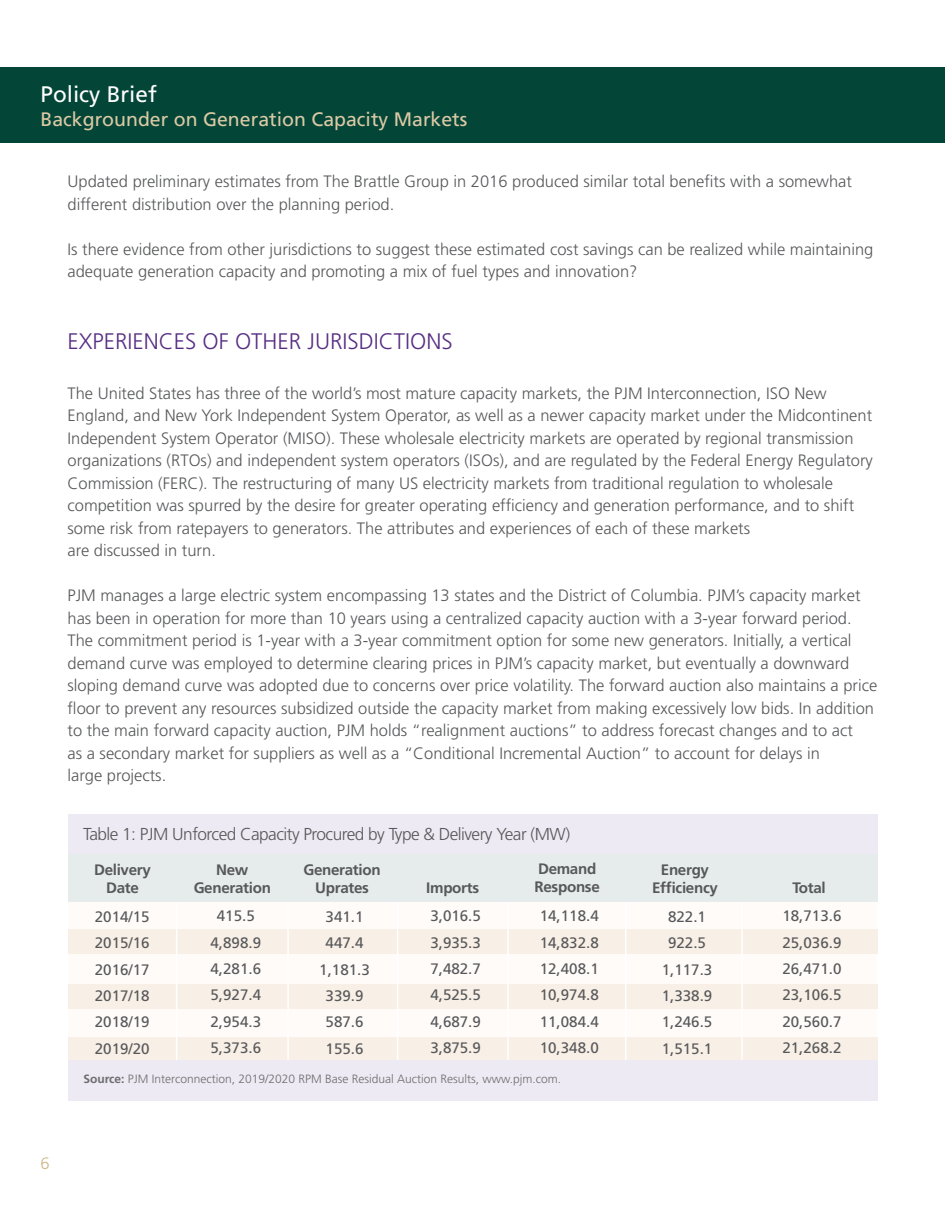
<style>
.page{position:relative;width:945px;height:1215px;background:#fff}
.page>*{position:absolute;margin:0;border:0;box-sizing:border-box;transform-origin:0 0}
.t1{font:300 22.5px "Frutiger";color:#572d83}
.t2{font:22.5px "Frutiger";color:#fff}
.t3{font:19.5px "Frutiger";color:#dcc9a5}
.t4{font:300 17.25px "Frutiger";letter-spacing:-.03em;color:#57585a}
.t5{font:300 16.5px/22.5px "Frutiger";color:#57585a}
.t6{font:300 16.5px "Frutiger";color:#cdb684}
.t7{font:15.15px "Frutiger";color:#57585a}
.t8{font:700 15.15px/18.1px "Frutiger";letter-spacing:-.02em;color:#57585a;text-align:center}
.t9{font:300 12px "Frutiger";color:#6c6d70}
.s1{font-weight:700}
</style>
<div class="page">
<div style="left:932px;top:68px;width:13px;height:75px;background:#034638"></div>
<div style="left:0;top:68px;width:932px;height:75px;background:#034638"></div>
<div style="left:68px;top:827px;width:809px;height:250px;background:#fffbf9"></div>
<div style="left:68px;top:930px;width:809px;height:24px;background:#f8efe6"></div>
<div style="left:68px;top:984px;width:809px;height:25px;background:#f8efe6"></div>
<div style="left:68px;top:1037px;width:810px;height:25px;background:#f8efe6"></div>
<hr style="left:176px;top:894px;width:1px;height:183px;background:#fff">
<hr style="left:397px;top:885px;width:1px;height:177px;background:#fff">
<hr style="left:507px;top:876px;width:2px;height:200px;background:#fff">
<hr style="left:287px;top:885px;width:2px;height:187px;background:#fff">
<hr style="left:625px;top:867px;width:1px;height:201px;background:#fff">
<div style="left:68px;top:814px;width:809px;height:41px;background:#eeeaf3"></div>
<hr style="left:741px;top:871px;width:2px;height:200px;background:#fff">
<div style="left:68px;top:855px;width:809px;height:47px;background:#e6eceb"></div>
<div style="left:68px;top:1061px;width:809px;height:40px;background:#eeeaf3"></div>
<h1 class="t2" style="left:41px;top:81px;width:118px">Policy Brief</h1>
<p class="t3" style="left:41px;top:108px;width:428px">Backgrounder on Generation Capacity Markets</p>
<p class="t5" style="left:68px;top:170px;width:786px">Updated preliminary estimates from The Brattle Group in 2016 produced similar total benefits with a somewhat different distribution over the planning period.</p>
<p class="t5" style="left:68px;top:238px;width:807px">Is there evidence from other jurisdictions to suggest these estimated cost savings can be realized while maintaining adequate generation capacity and promoting a mix of fuel types and innovation?</p>
<p class="t1" style="left:68px;top:329px;width:387px">EXPERIENCES OF OTHER JURISDICTIONS</p>
<p class="t5" style="left:68px;top:382px;width:807px">The United States has three of the world’s most mature capacity markets, the PJM Interconnection, ISO New England, and New York Independent System Operator, as well as a newer capacity market under the Midcontinent Independent System Operator (MISO). These wholesale electricity markets are operated by regional transmission organizations (RTOs) and independent system operators (ISOs), and are regulated by the Federal Energy Regulatory Commission (FERC). The restructuring of many US electricity markets from traditional regulation to wholesale competition was spurred by the desire for greater operating efficiency and generation performance, and to shift some risk from ratepayers to generators. The attributes and experiences of each of these markets<br>are discussed in turn.</p>
<p class="t5" style="left:68px;top:584px;width:811px">PJM manages a large electric system encompassing 13 states and the District of Columbia. PJM’s capacity market has been in operation for more than 10 years using a centralized capacity auction with a 3-year forward period.<br>The commitment period is 1-year with a 3-year commitment option for some new generators. Initially, a vertical demand curve was employed to determine clearing prices in PJM’s capacity market, but eventually a downward sloping demand curve was adopted due to concerns over price volatility. The forward auction also maintains a price floor to prevent any resources subsidized outside the capacity market from making excessively low bids. In addition to the main forward capacity auction, PJM holds “realignment auctions” to address forecast changes and to act<br>as a secondary market for suppliers as well as a “Conditional Incremental Auction” to account for delays in<br>large projects.</p>
<p class="t4" style="left:83px;top:824px;width:489px">Table 1: PJM Unforced Capacity Procured by Type &amp; Delivery Year (MW)</p>
<p class="t8" style="left:94px;top:861px;width:58px">Delivery</p>
<p class="t8" style="left:106px;top:879px;width:34px">Date</p>
<p class="t7" style="left:95px;top:908px;width:56px">2014/15</p>
<p class="t7" style="left:95px;top:934px;width:56px">2015/16</p>
<p class="t7" style="left:95px;top:960px;width:56px">2016/17</p>
<p class="t7" style="left:95px;top:987px;width:56px">2017/18</p>
<p class="t7" style="left:95px;top:1013px;width:56px">2018/19</p>
<p class="t7" style="left:95px;top:1039px;width:56px">2019/20</p>
<p class="t8" style="left:194px;top:861px;width:79px">New<br>Generation</p>
<p class="t8" style="left:303px;top:861px;width:79px">Generation<br>Uprates</p>
<p class="t7" style="left:217px;top:907px;width:39px">415.5</p>
<p class="t7" style="left:211px;top:934px;width:52px">4,898.9</p>
<p class="t7" style="left:211px;top:960px;width:52px">4,281.6</p>
<p class="t7" style="left:211px;top:986px;width:52px">5,927.4</p>
<p class="t7" style="left:211px;top:1013px;width:52px">2,954.3</p>
<p class="t7" style="left:211px;top:1039px;width:52px">5,373.6</p>
<p class="t7" style="left:326px;top:908px;width:39px">341.1</p>
<p class="t7" style="left:326px;top:934px;width:39px">447.4</p>
<p class="t7" style="left:319px;top:960px;width:52px">1,181.3</p>
<p class="t7" style="left:326px;top:987px;width:39px">339.9</p>
<p class="t7" style="left:326px;top:1013px;width:39px">587.6</p>
<p class="t7" style="left:326px;top:1039px;width:39px">155.6</p>
<p class="t8" style="left:426px;top:879px;width:54px">Imports</p>
<p class="t7" style="left:430px;top:907px;width:52px">3,016.5</p>
<p class="t7" style="left:430px;top:934px;width:52px">3,935.3</p>
<p class="t7" style="left:430px;top:960px;width:52px">7,482.7</p>
<p class="t7" style="left:430px;top:986px;width:52px">4,525.5</p>
<p class="t7" style="left:430px;top:1013px;width:52px">4,687.9</p>
<p class="t7" style="left:430px;top:1039px;width:52px">3,875.9</p>
<p class="t8" style="left:535px;top:860px;width:67px;text-align:left">Demand<br>Response</p>
<p class="t8" style="left:661px;top:861px;width:50px">Energy</p>
<p class="t8" style="left:652px;top:879px;width:67px">Efficiency</p>
<p class="t8" style="left:792px;top:879px;width:35px">Total</p>
<p class="t7" style="left:540px;top:907px;width:61px">14,118.4</p>
<p class="t7" style="left:540px;top:934px;width:61px">14,832.8</p>
<p class="t7" style="left:540px;top:960px;width:61px">12,408.1</p>
<p class="t7" style="left:540px;top:986px;width:61px">10,974.8</p>
<p class="t7" style="left:540px;top:1013px;width:61px">11,084.4</p>
<p class="t7" style="left:540px;top:1039px;width:61px">10,348.0</p>
<p class="t7" style="left:668px;top:908px;width:39px">822.1</p>
<p class="t7" style="left:668px;top:934px;width:39px">922.5</p>
<p class="t7" style="left:662px;top:960px;width:52px">1,117.3</p>
<p class="t7" style="left:662px;top:987px;width:52px">1,338.9</p>
<p class="t7" style="left:662px;top:1013px;width:52px">1,246.5</p>
<p class="t7" style="left:662px;top:1039px;width:52px">1,515.1</p>
<p class="t7" style="left:782px;top:907px;width:61px">18,713.6</p>
<p class="t7" style="left:782px;top:934px;width:61px">25,036.9</p>
<p class="t7" style="left:782px;top:960px;width:61px">26,471.0</p>
<p class="t7" style="left:782px;top:986px;width:61px">23,106.5</p>
<p class="t7" style="left:782px;top:1013px;width:61px">20,560.7</p>
<p class="t7" style="left:782px;top:1039px;width:61px">21,268.2</p>
<p class="t6" style="left:41px;top:1154px;width:11px">6</p>
<p class="t9" style="left:83px;top:1072px;width:479px"><span class="s1">Source:</span> PJM Interconnection, 2019/2020 RPM Base Residual Auction Results, www.pjm.com.</p>
</div>
